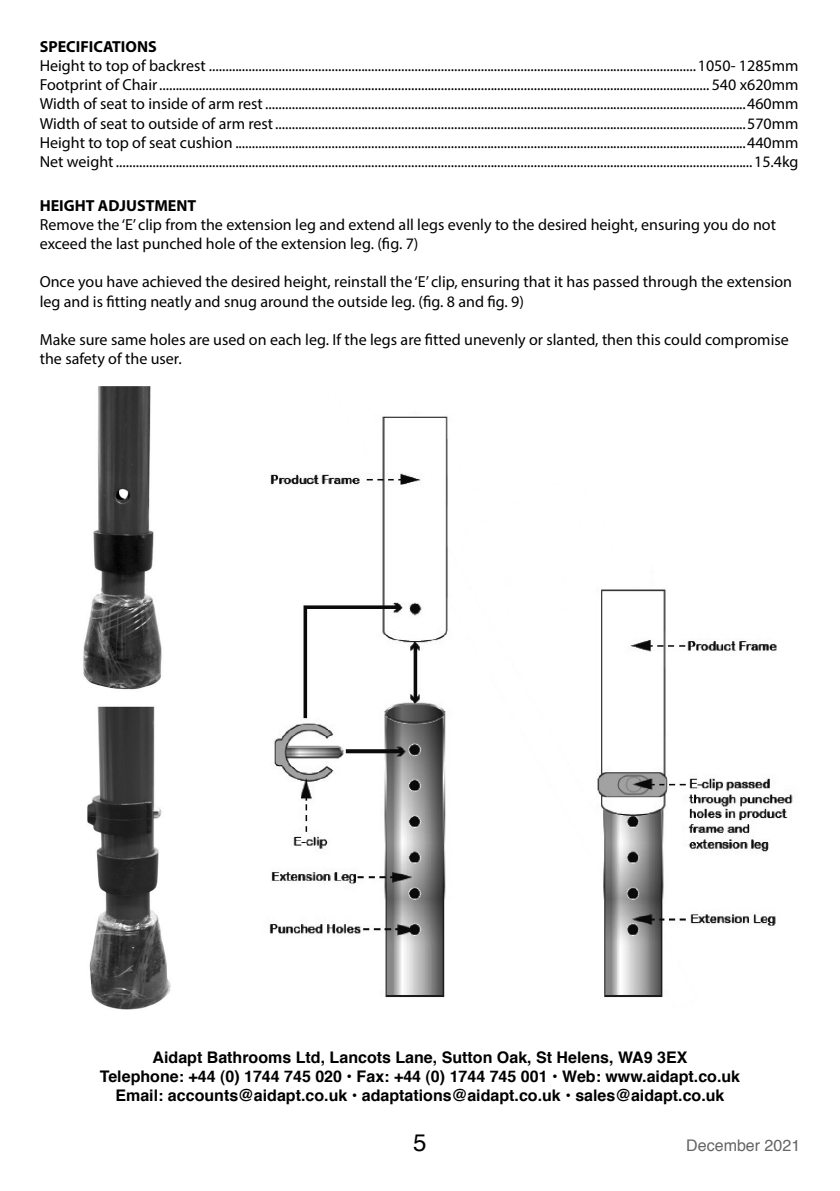
<style>
.page{position:relative;width:840px;height:1191px;background:#fff}
.page>*{position:absolute;margin:0;border:0;box-sizing:border-box;transform-origin:0 0}
.t1{font:24px "Helvetica";color:#000}
.t2{font:16px/19.2px "Myriad Pro";color:#000}
.t3{font:700 16px "Helvetica";color:#000}
.t4{font:700 16px "Myriad Pro";color:#000}
.t5{font:16px "Helvetica";color:#656565}
</style>
<div class="page">
<img style="left:83px;top:386px;width:710px;height:624px">
<p class="t4" style="left:40px;top:36px;width:118px">SPECIFICATIONS</p>
<p class="t2" style="left:40px;top:56px;width:760px">Height to top of backrest ...................................................................................................................................................1050- 1285mm</p>
<p class="t2" style="left:40px;top:75px;width:760px">Footprint of Chair...................................................................................................................................................................... 540 x620mm</p>
<p class="t2" style="left:40px;top:94px;width:760px">Width of seat to inside of arm rest.................................................................................................................................................460mm</p>
<p class="t2" style="left:40px;top:113px;width:760px">Width of seat to outside of arm rest..............................................................................................................................................570mm</p>
<p class="t2" style="left:40px;top:132px;width:760px">Height to top of seat cushion ..........................................................................................................................................................440mm</p>
<p class="t2" style="left:40px;top:152px;width:760px">Net weight ................................................................................................................................................................................................15.4kg</p>
<p class="t4" style="left:40px;top:195px;width:158px">HEIGHT ADJUSTMENT</p>
<p class="t2" style="left:40px;top:214px;width:737px">Remove the ‘E’ clip from the extension leg and extend all legs evenly to the desired height, ensuring you do not exceed the last punched hole of the extension leg. (fig. 7)</p>
<p class="t2" style="left:40px;top:272px;width:753px">Once you have achieved the desired height, reinstall the ‘E’ clip, ensuring that it has passed through the extension leg and is fitting neatly and snug around the outside leg. (fig. 8 and fig. 9)</p>
<p class="t2" style="left:40px;top:330px;width:750px">Make sure same holes are used on each leg. If the legs are fitted unevenly or slanted, then this could compromise the safety of the user.</p>
<p class="t3" style="left:152px;top:1044px;width:536px">Aidapt Bathrooms Ltd, Lancots Lane, Sutton Oak, St Helens, WA9 3EX</p>
<p class="t3" style="left:100px;top:1063px;width:641px">Telephone: +44 (0) 1744 745 020 • Fax: +44 (0) 1744 745 001 • Web: www.aidapt.co.uk</p>
<p class="t3" style="left:115px;top:1082px;width:610px">Email: accounts@aidapt.co.uk • adaptations@aidapt.co.uk • sales@aidapt.co.uk</p>
<h1 class="t1" style="left:413px;top:1126px;width:15px">5</h1>
<p class="t5" style="left:686px;top:1134px;width:115px">December 2021</p>
</div>
